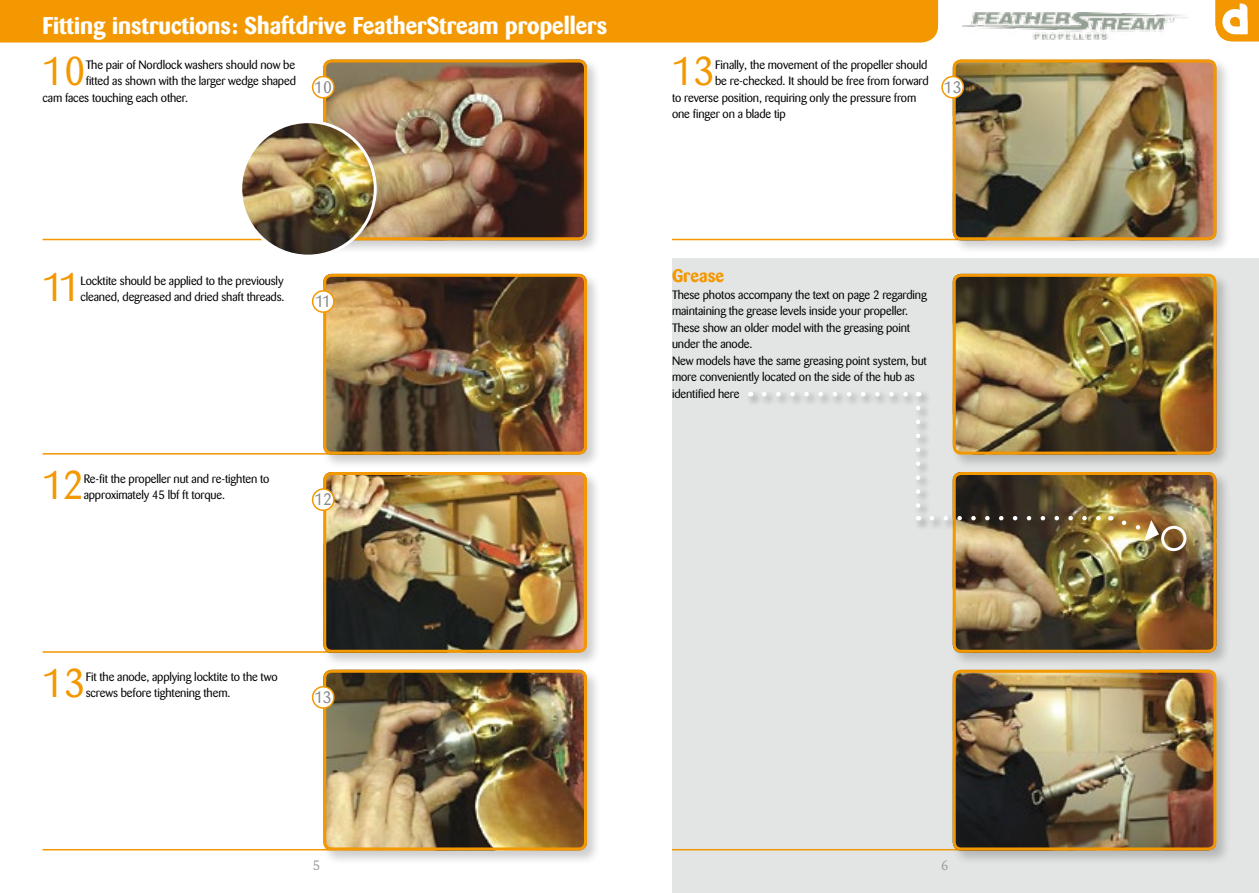
<style>
.page{position:relative;width:1259px;height:893px;background:#fff}
.page>*{position:absolute;margin:0;border:0;box-sizing:border-box;transform-origin:0 0}
.t1{font:39.75px "Barmeno";color:#f39800}
.t2{font:700 24px "Barmeno";color:#fff}
.t3{font:700 18px "Barmeno";color:#f39800}
.t4{font:16.5px "Barmeno";letter-spacing:-.02em;color:#87888a}
.t5{font:13.5px "Barmeno";color:#9c9e9f}
.t6{font:12px/16.5px "Barmeno";letter-spacing:-.01em;color:#000}
</style>
<div class="page">
<div style="left:672px;top:258px;width:587px;height:635px;background:#e3e4e4"></div>
<img style="left:962px;top:12px;width:227px;height:27px">
<svg style="left:1215px;top:0;width:44px;height:41px"></svg>
<hr style="left:672px;top:239px;width:404px;height:1px;background:#f39800">
<div style="left:951px;top:58px;width:279px;height:196px;background:#000;opacity:.2"></div>
<img style="left:952px;top:60px;width:264px;height:180px">
<div style="left:952px;top:60px;width:264px;height:180px;border:3px solid #f39800;border-radius:7px"></div>
<div style="left:942px;top:77px;width:21px;height:21px;background:#fff;border-radius:50%"></div>
<div style="left:941px;top:76px;width:23px;height:23px;border:2px solid #f39800;border-radius:50%"></div>
<div style="left:951px;top:272px;width:279px;height:197px;background:#000;opacity:.2"></div>
<img style="left:952px;top:274px;width:264px;height:181px">
<div style="left:952px;top:274px;width:264px;height:181px;border:3px solid #f39800;border-radius:7px"></div>
<hr style="left:672px;top:849px;width:404px;height:1px;background:#f39800">
<div style="left:951px;top:668px;width:279px;height:197px;background:#000;opacity:.2"></div>
<img style="left:952px;top:670px;width:263px;height:180px">
<div style="left:952px;top:670px;width:264px;height:180px;border:3px solid #f39800;border-radius:7px"></div>
<div style="left:951px;top:470px;width:279px;height:197px;background:#000;opacity:.2"></div>
<img style="left:952px;top:472px;width:264px;height:181px">
<div style="left:952px;top:472px;width:264px;height:181px;border:3px solid #f39800;border-radius:7px"></div>
<div style="left:745px;top:390px;width:425px;height:162px;background:#000;opacity:.75"></div>
<svg style="left:764px;top:392px;width:147px;height:4px"></svg>
<svg style="left:931px;top:516px;width:172px;height:4px"></svg>
<svg style="left:916px;top:408px;width:4px;height:112px"></svg>
<svg style="left:1118px;top:517px;width:41px;height:24px"></svg>
<div style="left:1161px;top:526px;width:25px;height:25px;border:3px solid #fff;border-radius:50%"></div>
<div style="left:0;top:0;width:938px;height:43px;background:#f39800"></div>
<hr style="left:43px;top:239px;width:403px;height:1px;background:#f39800">
<div style="left:322px;top:58px;width:279px;height:196px;background:#000;opacity:.2"></div>
<img style="left:323px;top:60px;width:264px;height:180px">
<div style="left:323px;top:60px;width:264px;height:180px;border:3px solid #f39800;border-radius:7px"></div>
<div style="left:313px;top:77px;width:21px;height:21px;background:#fff;border-radius:50%"></div>
<div style="left:312px;top:76px;width:23px;height:23px;border:2px solid #f39800;border-radius:50%"></div>
<hr style="left:43px;top:453px;width:403px;height:2px;background:#f39800">
<div style="left:322px;top:272px;width:279px;height:197px;background:#000;opacity:.2"></div>
<img style="left:323px;top:274px;width:264px;height:181px">
<div style="left:323px;top:274px;width:264px;height:181px;border:3px solid #f39800;border-radius:7px"></div>
<div style="left:313px;top:291px;width:21px;height:21px;background:#fff;border-radius:50%"></div>
<div style="left:312px;top:290px;width:23px;height:23px;border:2px solid #f39800;border-radius:50%"></div>
<hr style="left:43px;top:849px;width:403px;height:1px;background:#f39800">
<div style="left:322px;top:668px;width:279px;height:197px;background:#000;opacity:.2"></div>
<img style="left:323px;top:670px;width:264px;height:180px">
<div style="left:323px;top:670px;width:264px;height:180px;border:3px solid #f39800;border-radius:7px"></div>
<div style="left:313px;top:687px;width:21px;height:21px;background:#fff;border-radius:50%"></div>
<div style="left:312px;top:686px;width:23px;height:23px;border:2px solid #f39800;border-radius:50%"></div>
<hr style="left:43px;top:651px;width:403px;height:2px;background:#f39800">
<div style="left:322px;top:470px;width:279px;height:197px;background:#000;opacity:.2"></div>
<img style="left:323px;top:472px;width:264px;height:181px">
<div style="left:323px;top:472px;width:264px;height:181px;border:3px solid #f39800;border-radius:7px"></div>
<div style="left:313px;top:489px;width:21px;height:21px;background:#fff;border-radius:50%"></div>
<div style="left:312px;top:488px;width:23px;height:23px;border:2px solid #f39800;border-radius:50%"></div>
<img style="left:241px;top:122px;width:134px;height:134px;border-radius:67px">
<div style="left:239px;top:120px;width:138px;height:138px;border:3px solid #fff;border-radius:50%"></div>
<h2 class="t2" style="left:43px;top:12px;width:566px">Fitting instructions: Shaftdrive FeatherStream propellers</h2>
<h1 class="t1" style="left:43px;top:48px;width:45px">10</h1>
<p class="t6" style="left:86px;top:56px;width:211px">The pair of Nordlock washers should now be</p>
<p class="t6" style="left:86px;top:73px;width:212px">fitted as shown with the larger wedge shaped</p>
<p class="t6" style="left:43px;top:89px;width:147px">cam faces touching each other.</p>
<h3 class="t4" style="left:314px;top:78px;width:19px">10</h3>
<h1 class="t1" style="left:43px;top:264px;width:40px">11</h1>
<p class="t6" style="left:80px;top:272px;width:206px">Locktite should be applied to the previously cleaned, degreased and dried shaft threads.</p>
<h3 class="t4" style="left:315px;top:292px;width:17px">11</h3>
<h1 class="t1" style="left:43px;top:463px;width:43px">12</h1>
<p class="t6" style="left:84px;top:471px;width:187px">Re-fit the propeller nut and re-tighten to approximately 45 lbf ft torque.</p>
<h3 class="t4" style="left:314px;top:490px;width:19px">12</h3>
<h1 class="t1" style="left:43px;top:660px;width:45px">13</h1>
<p class="t6" style="left:86px;top:668px;width:193px">Fit the anode, applying locktite to the two screws before tightening them.</p>
<h3 class="t4" style="left:314px;top:688px;width:19px">13</h3>
<p class="t5" style="left:313px;top:857px;width:9px">5</p>
<h1 class="t1" style="left:672px;top:48px;width:45px">13</h1>
<p class="t6" style="left:715px;top:56px;width:214px">Finally, the movement of the propeller should</p>
<p class="t6" style="left:715px;top:73px;width:215px">be re-checked. It should be free from forward</p>
<p class="t6" style="left:672px;top:89px;width:246px">to reverse position, requiring only the pressure from</p>
<p class="t6" style="left:672px;top:106px;width:115px">one finger on a blade tip</p>
<h3 class="t4" style="left:943px;top:78px;width:19px">13</h3>
<h3 class="t3" style="left:672px;top:265px;width:54px">Grease</h3>
<p class="t6" style="left:672px;top:286px;width:256px">These photos accompany the text on page 2 regarding maintaining the grease levels inside your propeller.<br>These show an older model with the greasing point under the anode.<br>New models have the same greasing point system, but more conveniently located on the side of the hub as identified here</p>
<p class="t5" style="left:941px;top:857px;width:9px">6</p>
</div>
